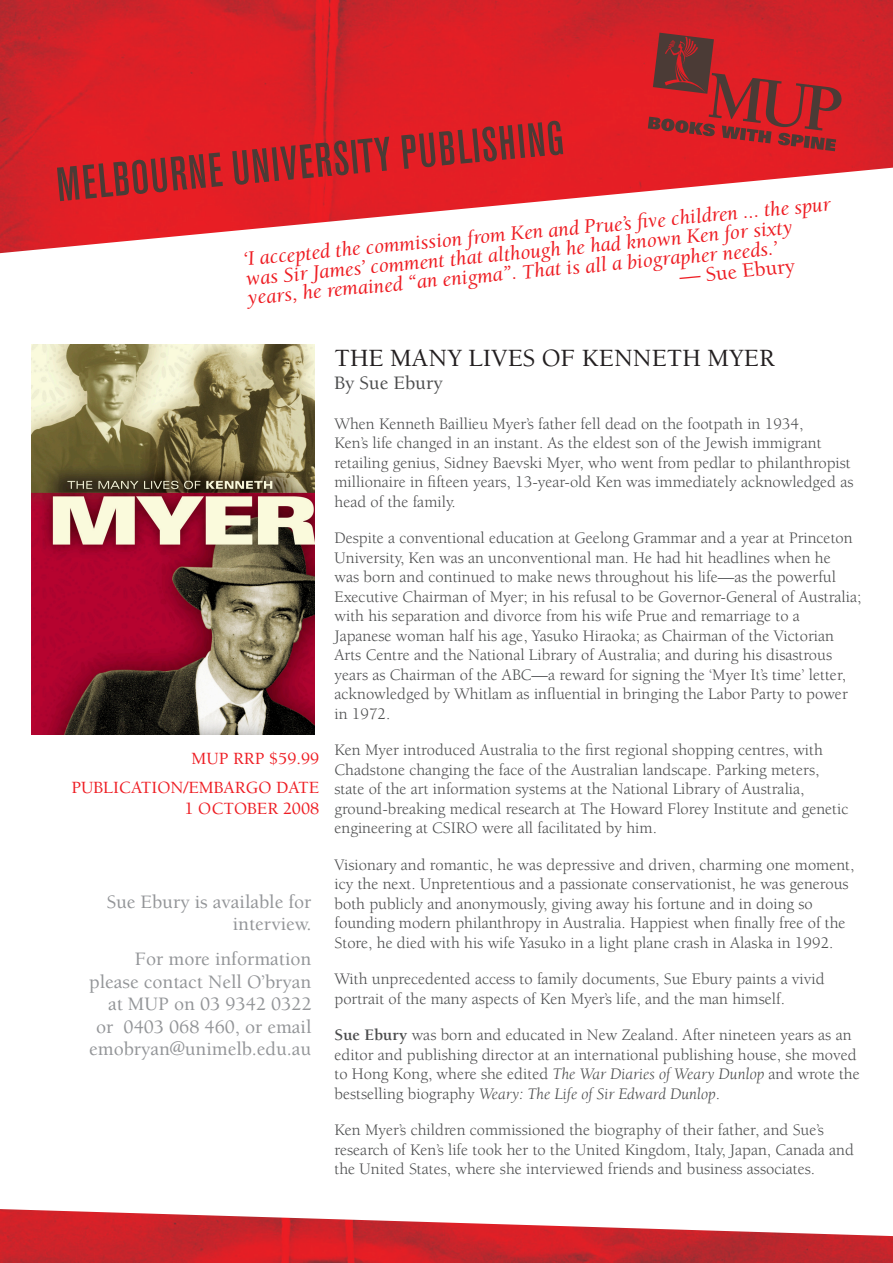
<style>
.page{position:relative;width:893px;height:1263px;background:#fff}
.page>*{position:absolute;margin:0;border:0;box-sizing:border-box;transform-origin:0 0}
._2_Feature_Title{font:500 25.5px "Berkeley";color:#231f20}
._4_Feature_Quote{font:italic 21px/19.6px "Berkeley";color:#ee1d23}
._4_Feature_Quote-2{font:500 21px "Berkeley";color:#ee1d23}
._6_Body_para{font:500 19.5px/22.5px "Berkeley";color:#939598;text-align:right}
._2_Feature_Title-2{font:500 19.5px "Berkeley";color:#4b4c4d}
._6_Feature_Body{font:500 17.7px/20.7px "Berkeley";color:#ee1d23;text-align:right}
._4_Feature_Quote-3{font:16.5px/19.5px "Berkeley";color:#4b4c4d}
._6_Body_para-2{font:16.5px/19.5px "Berkeley";color:#4b4c4d}
.s1{font-weight:700}
.s2{font-style:italic}
</style>
<div class="page">
<img style="left:32px;top:344px;width:283px;height:390px">
<img style="left:0;top:0;width:893px;height:253px">
<svg style="left:648px;top:33px;width:194px;height:118px;background:#b6262a"></svg>
<svg style="left:57px;top:120px;width:506px;height:81px;background:#c62428"></svg>
<img style="left:0;top:1209px;width:893px;height:54px">
<p class="_4_Feature_Quote" style="left:243px;top:248px;width:591px;rotate:-5deg">‘I accepted the commission from Ken and Prue’s fi ve children ... the spur was Sir James’ comment that although he had known Ken for sixty years, he remained “an enigma”. That is all a biographer needs.’</p>
<p class="_4_Feature_Quote-2" style="left:679px;top:265px;width:119px;rotate:-5deg">— Sue Ebury</p>
<p class="_6_Feature_Body" style="left:191px;top:748px;width:129px">MUP RRP $59.99</p>
<p class="_6_Feature_Body" style="left:71px;top:777px;width:249px">Publication/Embargo Date<br>1 october 2008</p>
<p class="_6_Body_para" style="left:107px;top:890px;width:206px">Sue Ebury is available for interview.</p>
<p class="_6_Body_para" style="left:89px;top:948px;width:224px">For more information please contact Nell O’bryan at MUP on 03 9342 0322 or 0403 068 460, or email emobryan@unimelb.edu.au</p>
<p class="_2_Feature_Title" style="left:334px;top:344px;width:426px">The Many Lives of Kenneth myer</p>
<p class="_2_Feature_Title-2" style="left:334px;top:373px;width:110px">By Sue Ebury</p>
<p class="_4_Feature_Quote-3" style="left:334px;top:414px;width:520px">When Kenneth Baillieu Myer’s father fell dead on the footpath in 1934,<br>Ken’s life changed in an instant. As the eldest son of the Jewish immigrant retailing genius, Sidney Baevski Myer, who went from pedlar to philanthropist millionaire in fifteen years, 13-year-old Ken was immediately acknowledged as head of the family.</p>
<p class="_4_Feature_Quote-3" style="left:334px;top:529px;width:528px">Despite a conventional education at Geelong Grammar and a year at Princeton University, Ken was an unconventional man. He had hit headlines when he<br>was born and continued to make news throughout his life—as the powerful Executive Chairman of Myer; in his refusal to be Governor-General of Australia; with his separation and divorce from his wife Prue and remarriage to a<br>Japanese woman half his age, Yasuko Hiraoka; as Chairman of the Victorian Arts Centre and the National Library of Australia; and during his disastrous years as Chairman of the ABC—a reward for signing the ‘Myer It’s time’ letter, acknowledged by Whitlam as influential in bringing the Labor Party to power in 1972.</p>
<p class="_4_Feature_Quote-3" style="left:334px;top:741px;width:515px">Ken Myer introduced Australia to the first regional shopping centres, with Chadstone changing the face of the Australian landscape. Parking meters, state of the art information systems at the National Library of Australia, ground-breaking medical research at The Howard Florey Institute and genetic engineering at CSIRO were all facilitated by him.</p>
<p class="_4_Feature_Quote-3" style="left:334px;top:855px;width:521px">Visionary and romantic, he was depressive and driven, charming one moment, icy the next. Unpretentious and a passionate conservationist, he was generous both publicly and anonymously, giving away his fortune and in doing so founding modern philanthropy in Australia. Happiest when finally free of the Store, he died with his wife Yasuko in a light plane crash in Alaska in 1992.</p>
<p class="_4_Feature_Quote-3" style="left:334px;top:970px;width:492px">With unprecedented access to family documents, Sue Ebury paints a vivid portrait of the many aspects of Ken Myer’s life, and the man himself.</p>
<p class="_4_Feature_Quote-3" style="left:334px;top:1026px;width:527px"><span class="s1">Sue Ebury</span> was born and educated in New Zealand. After nineteen years as an editor and publishing director at an international publishing house, she moved to Hong Kong, where she edited <span class="s2">The War Diaries of Weary Dunlop</span> and wrote the bestselling biography <span class="s2">Weary: The Life of Sir Edward Dunlop</span>.</p>
<p class="_6_Body_para-2" style="left:334px;top:1121px;width:521px">Ken Myer’s children commissioned the biography of their father, and Sue’s research of Ken’s life took her to the United Kingdom, Italy, Japan, Canada and the United States, where she interviewed friends and business associates.</p>
</div>
